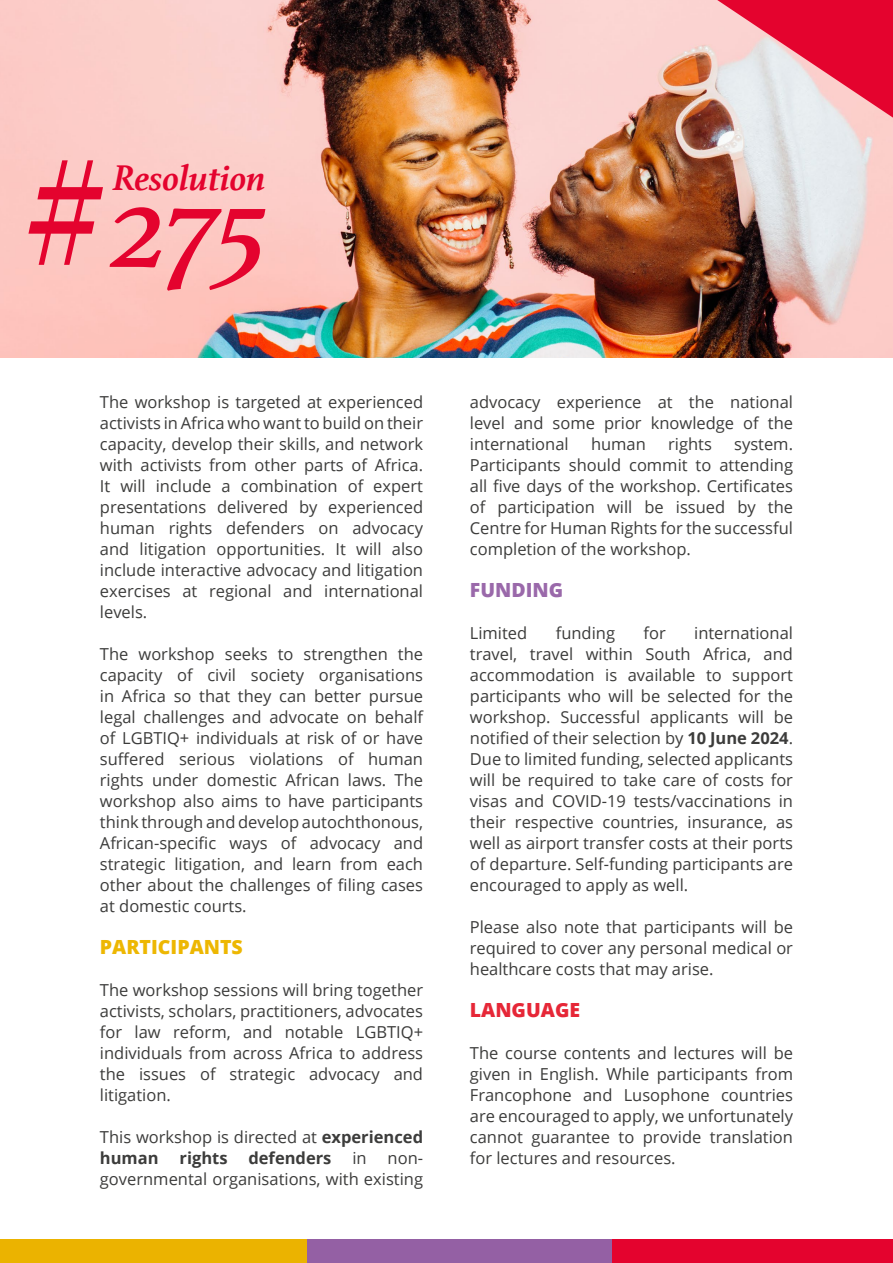
<style>
.page{position:relative;width:893px;height:1263px;background:#fff}
.page>*{position:absolute;margin:0;border:0;box-sizing:border-box;transform-origin:0 0}
.t1{font:172.95px "Minion Variable Concept";color:#e4032e}
.t2{font:italic 125.25px "Athelas";color:#e4032e}
.t3{font:italic 700 37.5px "Athelas";color:#e4032e}
.t4{font:800 19.5px "Open Sans";color:#edb702}
.t5{font:800 19.5px "Open Sans";color:#e62737}
.t6{font:800 19.5px "Open Sans";color:#9a69aa}
.t7{font:16.5px/21px "Open Sans";color:#3c3c3b;text-align:justify}
.t8{font:700 16.5px "Open Sans";color:#3c3c3b}
.s1{font-weight:700}
</style>
<div class="page">
<div style="left:611px;top:1239px;width:282px;height:24px;background:#e4032e"></div>
<div style="left:305px;top:1239px;width:307px;height:24px;background:#9460a4"></div>
<div style="left:0;top:1239px;width:307px;height:24px;background:#ebb300"></div>
<img style="left:0;top:0;width:893px;height:357px">
<svg style="left:717px;top:0;width:176px;height:118px;background:#e87086"></svg>
<h1 class="t1" style="left:26px;top:91px;width:86px">#</h1>
<h3 class="t3" style="left:113px;top:147px;width:155px">Resolution</h3>
<h2 class="t2" style="left:111px;top:128px;width:159px">275</h2>
<p class="t7" style="left:100px;top:391px;width:325px">The workshop is targeted at experienced activists in Africa who want to build on their capacity, develop their skills, and network with activists from other parts of Africa.<br>It will include a combination of expert presentations delivered by experienced human rights defenders on advocacy and litigation opportunities. It will also include interactive advocacy and litigation exercises at regional and international levels.</p>
<p class="t7" style="left:100px;top:643px;width:325px">The workshop seeks to strengthen the capacity of civil society organisations in Africa so that they can better pursue legal challenges and advocate on behalf of LGBTIQ+ individuals at risk of or have suffered serious violations of human rights under domestic African laws. The workshop also aims to have participants think through and develop autochthonous, African-specific ways of advocacy and strategic litigation, and learn from each other about the challenges of filing cases at domestic courts.</p>
<p class="t4" style="left:100px;top:932px;width:144px">PARTICIPANTS</p>
<p class="t7" style="left:100px;top:979px;width:325px">The workshop sessions will bring together activists, scholars, practitioners, advocates for law reform, and notable LGBTIQ+ individuals from across Africa to address the issues of strategic advocacy and litigation.</p>
<p class="t7" style="left:100px;top:1126px;width:325px">This workshop is directed at <span class="s1">experienced human</span></p>
<p class="t8" style="left:179px;top:1146px;width:50px">rights</p>
<p class="t8" style="left:248px;top:1146px;width:85px">defenders</p>
<p class="t7" style="left:352px;top:1147px;width:16px">in</p>
<p class="t7" style="left:100px;top:1147px;width:325px;text-align:right">non-<br>governmental organisations, with existing</p>
<p class="t7" style="left:470px;top:391px;width:325px">advocacy experience at the national level and some prior knowledge of the international</p>
<p class="t7" style="left:591px;top:433px;width:56px">human</p>
<p class="t7" style="left:668px;top:433px;width:45px">rights</p>
<p class="t7" style="left:470px;top:433px;width:325px;text-indent:264px">system.<br>Participants should commit to attending all five days of the workshop. Certificates of participation will be issued by the Centre for Human Rights for the successful completion of the workshop.</p>
<p class="t6" style="left:470px;top:575px;width:95px">FUNDING</p>
<p class="t7" style="left:470px;top:622px;width:59px">Limited</p>
<p class="t7" style="left:556px;top:622px;width:61px">funding</p>
<p class="t7" style="left:643px;top:622px;width:24px">for</p>
<p class="t7" style="left:470px;top:622px;width:325px;text-indent:224px">international travel, travel within South Africa, and accommodation is available to support participants who will be selected for the workshop. Successful applicants will be notified of their selection by <span class="s1">10 June 2024</span>.<br>Due to limited funding, selected applicants will be required to take care of costs for visas and COVID-19 tests/vaccinations in their respective countries, insurance, as well as airport transfer costs at their ports of departure. Self-funding participants are encouraged to apply as well.</p>
<p class="t7" style="left:470px;top:916px;width:325px">Please also note that participants will be required to cover any personal medical or healthcare costs that may arise.</p>
<p class="t5" style="left:470px;top:995px;width:112px">LANGUAGE</p>
<p class="t7" style="left:470px;top:1042px;width:325px">The course contents and lectures will be given in English. While participants from Francophone and Lusophone countries are encouraged to apply, we unfortunately cannot guarantee to provide translation for lectures and resources.</p>
</div>
